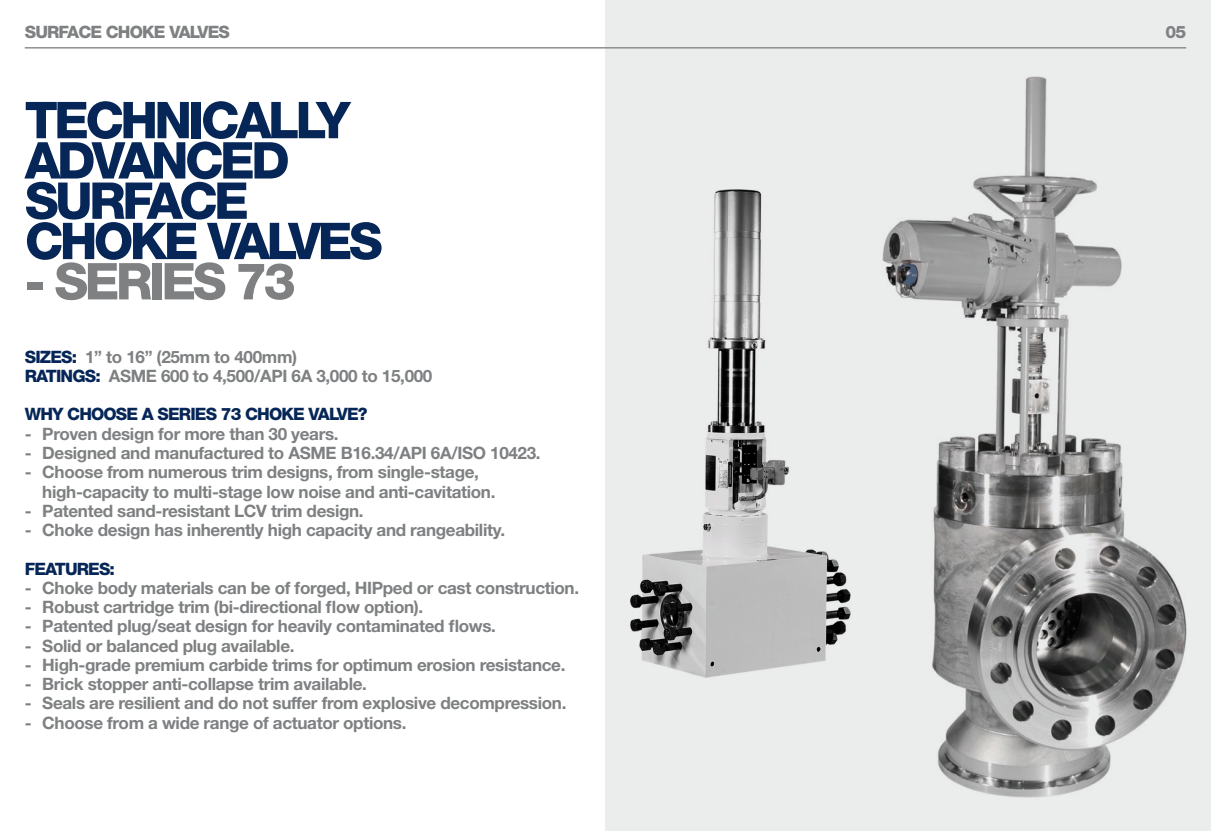
<style>
.page{position:relative;width:1211px;height:831px;background:#fff}
.page>*{position:absolute;margin:0;border:0;box-sizing:border-box;transform-origin:0 0}
.t1{font:800 50.75px/40.2px "Helvetica Neue";letter-spacing:-.07em;color:#062657}
.t2{font:800 50.75px "Helvetica Neue";letter-spacing:-.07em;color:#7e8082}
.t3{font:700 17.06px "Helvetica Neue";letter-spacing:-.02em;color:#7e8082}
.t4{font:800 17.06px "Helvetica Neue";letter-spacing:-.05em;color:#062657}
.t5{font:800 17.06px "Helvetica Neue";letter-spacing:-.05em;color:#7e8082}
.s1{font-weight:800;color:#062657}
</style>
<div class="page">
<div style="left:605px;top:0;width:606px;height:830px;background:#ebecec"></div>
<img style="left:882px;top:76px;width:304px;height:721px">
<hr style="left:25px;top:47px;width:1161px;height:1px;background:#7e8082">
<img style="left:630px;top:189px;width:221px;height:488px">
<p class="t5" style="left:25px;top:22px;width:207px">SURFACE CHOKE VALVES</p>
<p class="t1" style="left:25px;top:100px;width:327px">TECHNICALLY<br>ADVANCED</p>
<p class="t1" style="left:25px;top:180px;width:359px">SURFACE<br>CHOKE VALVES</p>
<p class="t2" style="left:25px;top:251px;width:272px">- SERIES 73</p>
<p class="t3" style="left:25px;top:346px;width:274px"><span class="s1">SIZES:</span> 1” to 16” (25mm to 400mm)</p>
<p class="t3" style="left:25px;top:365px;width:409px"><span class="s1">RATINGS:</span> ASME 600 to 4,500/API 6A 3,000 to 15,000</p>
<p class="t4" style="left:25px;top:404px;width:344px">WHY CHOOSE A SERIES 73 CHOKE VALVE?</p>
<p class="t3" style="left:25px;top:423px;width:315px">- Proven design for more than 30 years.</p>
<p class="t3" style="left:25px;top:442px;width:517px">- Designed and manufactured to ASME B16.34/API 6A/ISO 10423.</p>
<p class="t3" style="left:25px;top:461px;width:456px">- Choose from numerous trim designs, from single-stage,</p>
<p class="t3" style="left:42px;top:480px;width:455px">high-capacity to multi-stage low noise and anti-cavitation.</p>
<p class="t3" style="left:25px;top:500px;width:340px">- Patented sand-resistant LCV trim design.</p>
<p class="t3" style="left:25px;top:519px;width:482px">- Choke design has inherently high capacity and rangeability.</p>
<p class="t4" style="left:25px;top:558px;width:92px">FEATURES:</p>
<p class="t3" style="left:25px;top:577px;width:556px">- Choke body materials can be of forged, HIPped or cast construction.</p>
<p class="t3" style="left:25px;top:596px;width:400px">- Robust cartridge trim (bi-directional flow option).</p>
<p class="t3" style="left:25px;top:615px;width:473px">- Patented plug/seat design for heavily contaminated flows.</p>
<p class="t3" style="left:25px;top:634px;width:271px">- Solid or balanced plug available.</p>
<p class="t3" style="left:25px;top:654px;width:542px">- High-grade premium carbide trims for optimum erosion resistance.</p>
<p class="t3" style="left:25px;top:673px;width:344px">- Brick stopper anti-collapse trim available.</p>
<p class="t3" style="left:25px;top:692px;width:543px">- Seals are resilient and do not suffer from explosive decompression.</p>
<p class="t3" style="left:25px;top:711px;width:383px">- Choose from a wide range of actuator options.</p>
<p class="t5" style="left:1165px;top:22px;width:22px">05</p>
</div>
